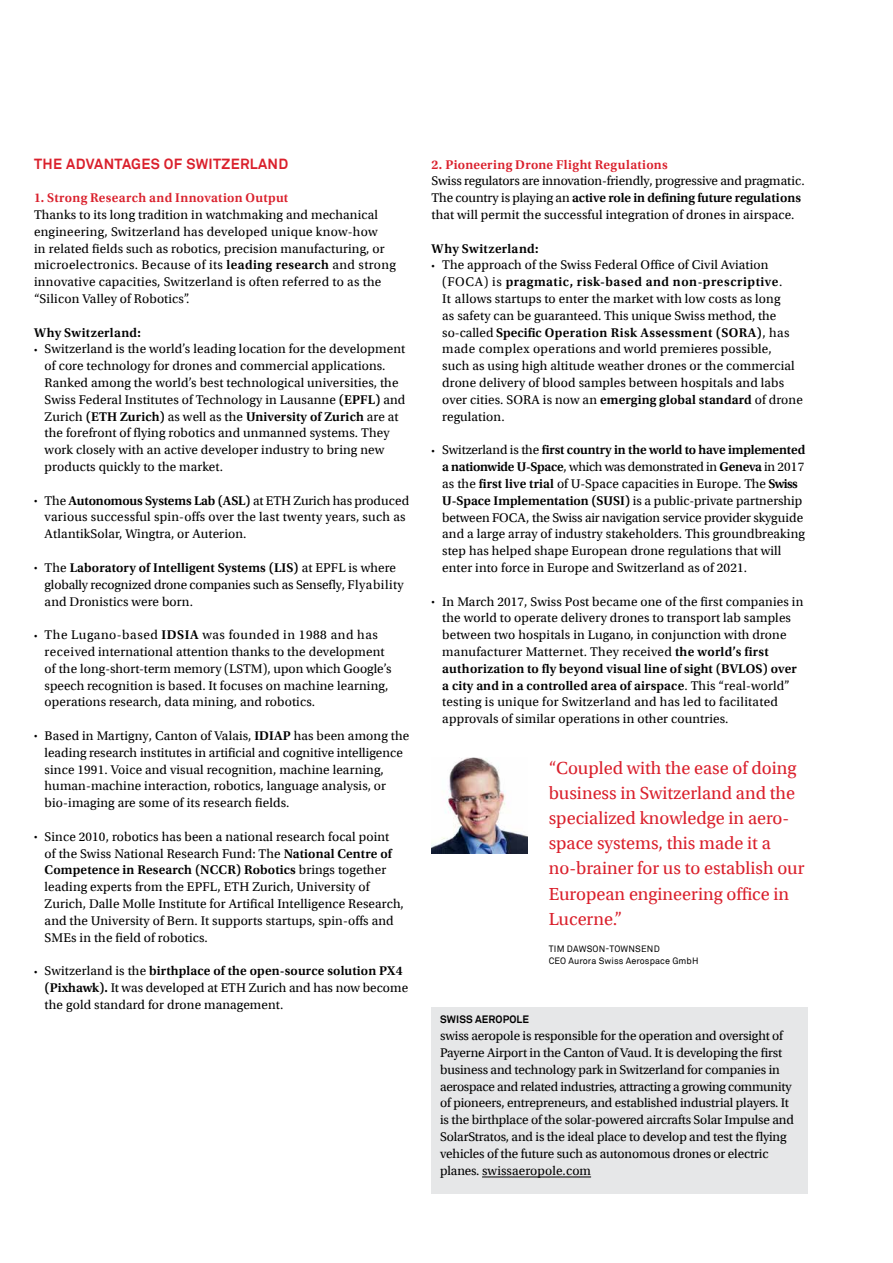
<style>
.page{position:relative;width:893px;height:1263px;background:#fff}
.page>*{position:absolute;margin:0;border:0;box-sizing:border-box;transform-origin:0 0}
.t1{font:18.3px/25.2px "Utopia S GE Regular";color:#da202c}
.t2{font:14.4px "Akkurat S GE Bold";letter-spacing:.02em;color:#da202c}
.t3{font:13.2px/16.8px "Utopia S GE Regular";letter-spacing:.01em;color:#000}
.t4{font:13.2px/16.8px "Utopia S GE Regular";letter-spacing:-.01em;color:#000}
.t5{font:13.2px/16.8px "Utopia S GE Semibold";letter-spacing:.01em;color:#000}
.t6{font:13.2px "Utopia S GE Semibold";letter-spacing:-.01em;color:#000}
.t7{font:13.2px "Utopia S GE Semibold";letter-spacing:.025em;color:#da202c}
.t8{font:13.2px "Utopia S GE Semibold";letter-spacing:.03em;color:#000}
.t9{font:13.2px "Utopia S GE Semibold";letter-spacing:.04em;color:#000}
.t10{font:10.5px "Akkurat S GE Bold";letter-spacing:.01em;color:#000}
.t11{font:9px/11.2px "Akkurat S GE Regular";letter-spacing:.01em;color:#000}
.s1{font-family:"Utopia S GE Semibold"}
.s2{font-size:8.25px}
.s3{font-family:"Utopia S GE Regular"}
.s4{font-family:"Utopia S GE Regular";font-size:8.25px}
</style>
<div class="page">
<div style="left:432px;top:1007px;width:376px;height:186px;background:#e6e7e8"></div>
<hr style="left:482px;top:1176px;width:109px;height:1px;background:#000">
<img style="left:432px;top:757px;width:95px;height:96px">
<p class="t2" style="left:34px;top:153px;width:256px">THE ADVANTAGES OF SWITZERLAND</p>
<p class="t7" style="left:34px;top:188px;width:256px">1. Strong Research and Innovation Output</p>
<p class="t3" style="left:34px;top:205px;width:363px">Thanks to its long tradition in watchmaking and mechanical engineering, Switzerland has developed unique know-how<br>in related fields such as robotics, precision manufacturing, or microelectronics. Because of its <span class="s1">leading research</span> and strong innovative capacities, Switzerland is often referred to as the “Silicon Valley of Robotics”.</p>
<p class="t5" style="left:34px;top:323px;width:108px">Why Switzerland:</p>
<p class="t3" style="left:45px;top:340px;width:362px;text-indent:-11px"><span class="s2">•</span> Switzerland is the world’s leading location for the development of core technology for drones and commercial applications.<br>Ranked among the world’s best technological universities, the Swiss Federal Institutes of Technology in Lausanne <span class="s1">(EPFL)</span> and</p>
<p class="t5" style="left:45px;top:407px;width:355px"><span class="s3">Zurich</span> (ETH Zurich) <span class="s3">as well as the</span> University of Zurich <span class="s3">are at</span></p>
<p class="t3" style="left:45px;top:424px;width:346px">the forefront of flying robotics and unmanned systems. They work closely with an active developer industry to bring new products quickly to the market.</p>
<p class="t3" style="left:45px;top:491px;width:366px;text-indent:-11px"><span class="s2">•</span> The <span class="s1">Autonomous Systems Lab (ASL)</span> at ETH Zurich has produced various successful spin-offs over the last twenty years, such as<br>AtlantikSolar, Wingtra, or Auterion.</p>
<p class="t5" style="left:34px;top:558px;width:363px"><span class="s4">•</span> <span class="s3">The</span> Laboratory of Intelligent Systems (LIS) <span class="s3">at EPFL is where</span></p>
<p class="t4" style="left:45px;top:575px;width:361px">globally recognized drone companies such as Sensefly, Flyability and Dronistics were born.</p>
<p class="t3" style="left:45px;top:625px;width:348px;text-indent:-11px"><span class="s2">•</span> The Lugano-based <span class="s1">IDSIA</span> was founded in 1988 and has received international attention thanks to the development of the long-short-term memory (LSTM), upon which Google’s speech recognition is based. It focuses on machine learning, operations research, data mining, and robotics.</p>
<p class="t3" style="left:45px;top:726px;width:366px;text-indent:-11px"><span class="s2">•</span> Based in Martigny, Canton of Valais, <span class="s1">IDIAP</span> has been among the leading research institutes in artificial and cognitive intelligence since 1991. Voice and visual recognition, machine learning, human-machine interaction, robotics, language analysis, or bio-imaging are some of its research fields.</p>
<p class="t3" style="left:34px;top:827px;width:359px;text-align:right"><span class="s2">•</span> Since 2010, robotics has been a national research focal point of the Swiss National Research Fund: The <span class="s1">National Centre of</span></p>
<p class="t5" style="left:45px;top:861px;width:343px">Competence in Research (NCCR) Robotics <span class="s3">brings together</span></p>
<p class="t3" style="left:45px;top:877px;width:361px">leading experts from the EPFL, ETH Zurich, University of Zurich, Dalle Molle Institute for Artifical Intelligence Research, and the University of Bern. It supports startups, spin-offs and SMEs in the field of robotics.</p>
<p class="t5" style="left:34px;top:961px;width:370px"><span class="s4">•</span> <span class="s3">Switzerland is the</span> birthplace of the open-source solution PX4</p>
<p class="t3" style="left:45px;top:978px;width:365px"><span class="s1">(Pixhawk).</span> It was developed at ETH Zurich and has now become the gold standard for drone management.</p>
<p class="t7" style="left:432px;top:155px;width:238px">2. Pioneering Drone Flight Regulations</p>
<p class="t4" style="left:432px;top:172px;width:375px">Swiss regulators are innovation-friendly, progressive and pragmatic.</p>
<p class="t6" style="left:432px;top:188px;width:371px"><span class="s3">The country is playing an</span> active role in defining future regulations</p>
<p class="t3" style="left:432px;top:206px;width:364px">that will permit the successful integration of drones in airspace.</p>
<p class="t5" style="left:432px;top:239px;width:108px">Why Switzerland:</p>
<p class="t3" style="left:432px;top:256px;width:338px"><span class="s2">•</span> The approach of the Swiss Federal Office of Civil Aviation</p>
<p class="t9" style="left:442px;top:272px;width:342px"><span class="s3">(FOCA) is</span> pragmatic, risk-based and non-prescriptive<span class="s3">.</span></p>
<p class="t3" style="left:442px;top:289px;width:340px">It allows startups to enter the market with low costs as long as safety can be guaranteed. This unique Swiss method, the</p>
<p class="t8" style="left:442px;top:323px;width:349px"><span class="s3">so-called</span> Specific Operation Risk Assessment (SORA)<span class="s3">, has</span></p>
<p class="t3" style="left:442px;top:340px;width:362px">made complex operations and world premieres possible,<br>such as using high altitude weather drones or the commercial drone delivery of blood samples between hospitals and labs over cities. SORA is now an <span class="s1">emerging global standard</span> of drone regulation.</p>
<p class="t6" style="left:432px;top:440px;width:375px"><span class="s4">•</span> <span class="s3">Switzerland is the</span> first country in the world to have implemented</p>
<p class="t3" style="left:442px;top:457px;width:364px"><span class="s1">a nationwide U-Space</span>, which was demonstrated in <span class="s1">Geneva</span> in 2017 as the <span class="s1">first live trial</span> of U-Space capacities in Europe. The <span class="s1">Swiss U-Space Implementation (SUSI)</span> is a public-private partnership between FOCA, the Swiss air navigation service provider skyguide and a large array of industry stakeholders. This groundbreaking step has helped shape European drone regulations that will enter into force in Europe and Switzerland as of 2021.</p>
<p class="t3" style="left:442px;top:592px;width:363px;text-indent:-11px"><span class="s2">•</span> In March 2017, Swiss Post became one of the first companies in the world to operate delivery drones to transport lab samples between two hospitals in Lugano, in conjunction with drone manufacturer Matternet. They received <span class="s1">the world’s first</span></p>
<p class="t5" style="left:442px;top:659px;width:356px">authorization to fly beyond visual line of sight (BVLOS) over a city and in a controlled area of airspace<span class="s3">. This “real-world”</span></p>
<p class="t3" style="left:442px;top:693px;width:337px">testing is unique for Switzerland and has led to facilitated approvals of similar operations in other countries.</p>
<h1 class="t1" style="left:549px;top:754px;width:257px">“Coupled with the ease of doing business in Switzerland and the specialized knowledge in aero&shy;space systems, this made it a no-brainer for us to establish our<br>European engineering office in<br>Lucerne.”</h1>
<p class="t11" style="left:549px;top:943px;width:151px">TIM DAWSON-TOWNSEND<br>CEO Aurora Swiss Aerospace GmbH</p>
<p class="t10" style="left:440px;top:1012px;width:90px">SWISS AEROPOLE</p>
<p class="t4" style="left:440px;top:1027px;width:355px">swiss aeropole is responsible for the operation and oversight of Payerne Airport in the Canton of Vaud. It is developing the first business and technology park in Switzerland for companies in aerospace and related industries, attracting a growing community of pioneers, entrepreneurs, and established industrial players. It is the birthplace of the solar-powered aircrafts Solar Impulse and SolarStratos, and is the ideal place to develop and test the flying vehicles of the future such as autonomous drones or electric planes. swissaeropole.com</p>
</div>
